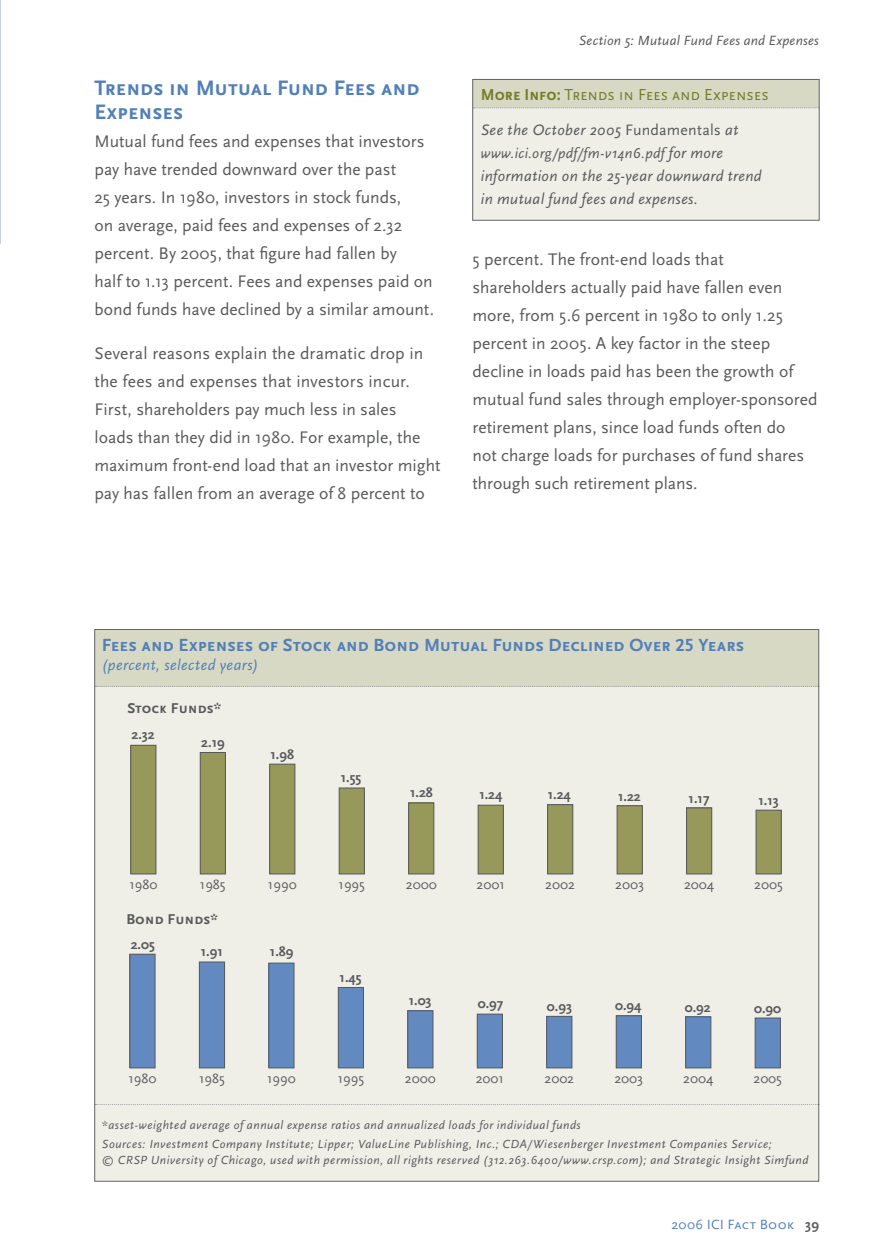
<style>
.page{position:relative;width:882px;height:1260px;background:#fff}
.page>*{position:absolute;margin:0;border:0;box-sizing:border-box;transform-origin:0 0}
.t1{font:700 21.88px/24.5px "Scala Sans Caps";letter-spacing:-.015em;color:#517fb9}
.t2{font:700 18.38px "Scala Sans Caps";color:#517fb9}
.t3{font:17.5px/28px "Scala Sans";color:#58595b}
.t4{font:16.62px "Scala Sans Caps";letter-spacing:-.005em;color:#737c28;scale:.95 1}
.t5{font:italic 15.75px/22.8px "Scala Sans";letter-spacing:.025em;color:#58595b}
.t6{font:italic 15.75px "Scala Sans";letter-spacing:.025em;color:#517fb9}
.t7{font:italic 14.88px "Scala Sans";letter-spacing:.03em;color:#58595b}
.t8{font:700 14.88px "Scala Sans Caps";color:#58595b}
.t9{font:700 14px "Scala Sans";color:#58595b}
.t10{font:14px "Scala Sans";color:#58595b}
.t11{font:italic 14px "Scala Sans";letter-spacing:.015em;color:#58595b}
.t12{font:14px "Scala Sans Caps";letter-spacing:.01em;color:#517fb9}
.t13{font:italic 12.25px/18.6px "Scala Sans";letter-spacing:.045em;color:#58595b}
.s1{font-weight:700}
.s2{font-style:normal}
.s3{font-size:15.75px}
.s4{font-family:"Scala Sans";font-weight:700;color:#58595b}
</style>
<div class="page">
<div style="left:95px;top:629px;width:724px;height:552px;background:#efefe8"></div>
<div style="left:95px;top:630px;width:724px;height:56px;background:#d8d9c4"></div>
<svg style="left:96px;top:1104px;width:721px;height:1px"></svg>
<svg style="left:96px;top:686px;width:721px;height:1px"></svg>
<div style="left:131px;top:745px;width:25px;height:129px;background:#96995a"></div>
<div style="left:130px;top:745px;width:26px;height:129px;border:1px solid #58595b"></div>
<div style="left:200px;top:752px;width:25px;height:122px;background:#96995a"></div>
<div style="left:200px;top:752px;width:26px;height:122px;border:1px solid #58595b"></div>
<div style="left:270px;top:764px;width:25px;height:110px;background:#96995a"></div>
<div style="left:269px;top:764px;width:26px;height:110px;border:1px solid #58595b"></div>
<div style="left:339px;top:788px;width:25px;height:86px;background:#96995a"></div>
<div style="left:339px;top:788px;width:26px;height:86px;border:1px solid #58595b"></div>
<div style="left:409px;top:803px;width:25px;height:71px;background:#96995a"></div>
<div style="left:408px;top:803px;width:26px;height:71px;border:1px solid #58595b"></div>
<div style="left:478px;top:805px;width:25px;height:69px;background:#96995a"></div>
<div style="left:478px;top:805px;width:26px;height:69px;border:1px solid #58595b"></div>
<div style="left:548px;top:805px;width:25px;height:69px;background:#96995a"></div>
<div style="left:547px;top:804px;width:26px;height:70px;border:1px solid #58595b"></div>
<div style="left:617px;top:806px;width:25px;height:68px;background:#96995a"></div>
<div style="left:617px;top:805px;width:26px;height:69px;border:1px solid #58595b"></div>
<div style="left:687px;top:808px;width:25px;height:66px;background:#96995a"></div>
<div style="left:686px;top:808px;width:26px;height:66px;border:1px solid #58595b"></div>
<div style="left:756px;top:810px;width:25px;height:64px;background:#96995a"></div>
<div style="left:756px;top:810px;width:26px;height:64px;border:1px solid #58595b"></div>
<div style="left:130px;top:954px;width:25px;height:114px;background:#638ac0"></div>
<div style="left:129px;top:954px;width:27px;height:114px;border:1px solid #58595b"></div>
<div style="left:199px;top:962px;width:26px;height:106px;background:#638ac0"></div>
<div style="left:199px;top:962px;width:26px;height:106px;border:1px solid #58595b"></div>
<div style="left:269px;top:963px;width:25px;height:105px;background:#638ac0"></div>
<div style="left:268px;top:963px;width:26px;height:105px;border:1px solid #58595b"></div>
<div style="left:338px;top:987px;width:26px;height:81px;background:#638ac0"></div>
<div style="left:338px;top:987px;width:26px;height:81px;border:1px solid #58595b"></div>
<div style="left:408px;top:1011px;width:25px;height:57px;background:#638ac0"></div>
<div style="left:407px;top:1010px;width:26px;height:58px;border:1px solid #58595b"></div>
<div style="left:477px;top:1014px;width:25px;height:54px;background:#638ac0"></div>
<div style="left:477px;top:1014px;width:26px;height:54px;border:1px solid #58595b"></div>
<div style="left:547px;top:1016px;width:25px;height:52px;background:#638ac0"></div>
<div style="left:546px;top:1016px;width:26px;height:52px;border:1px solid #58595b"></div>
<div style="left:616px;top:1016px;width:25px;height:52px;background:#638ac0"></div>
<div style="left:616px;top:1015px;width:26px;height:53px;border:1px solid #58595b"></div>
<div style="left:686px;top:1017px;width:25px;height:51px;background:#638ac0"></div>
<div style="left:685px;top:1016px;width:26px;height:52px;border:1px solid #58595b"></div>
<div style="left:755px;top:1018px;width:25px;height:50px;background:#638ac0"></div>
<div style="left:755px;top:1018px;width:26px;height:50px;border:1px solid #58595b"></div>
<div style="left:473px;top:79px;width:346px;height:141px;background:#efefe8"></div>
<div style="left:473px;top:80px;width:346px;height:28px;background:#d8d9c4"></div>
<svg style="left:474px;top:107px;width:343px;height:1px"></svg>
<div style="left:472px;top:79px;width:347px;height:141px;border:1px solid #636466"></div>
<p class="t1" style="left:94px;top:75px;width:327px">Trends in Mutual Fund Fees and<br>Expenses</p>
<p class="t3" style="left:94px;top:129px;width:341px">Mutual fund fees and expenses that investors pay have trended downward over the past<br>25 years. In 1980, investors in stock funds,<br>on average, paid fees and expenses of 2.32 percent. By 2005, that figure had fallen by<br>half to 1.13 percent. Fees and expenses paid on bond funds have declined by a similar amount.</p>
<p class="t3" style="left:94px;top:341px;width:347px">Several reasons explain the dramatic drop in the fees and expenses that investors incur.<br>First, shareholders pay much less in sales<br>loads than they did in 1980. For example, the maximum front-end load that an investor might pay has fallen from an average of 8 percent to</p>
<p class="t11" style="left:579px;top:35px;width:242px">Section 5: Mutual Fund Fees and Expenses</p>
<p class="t4" style="left:481px;top:85px;width:305px"><span class="s1">More Info:</span> Trends in Fees and Expenses</p>
<p class="t5" style="left:481px;top:120px;width:259px">See the October 2005 <span class="s2">Fundamentals</span> at</p>
<p class="t7" style="left:481px;top:147px;width:244px">www.ici.org/pdf/fm-v14n6.pdf <span class="s3">for more</span></p>
<p class="t5" style="left:481px;top:166px;width:282px">information on the 25-year downward trend in mutual fund fees and expenses.</p>
<p class="t3" style="left:472px;top:247px;width:347px">5 percent. The front-end loads that shareholders actually paid have fallen even more, from 5.6 percent in 1980 to only 1.25 percent in 2005. A key factor in the steep decline in loads paid has been the growth of mutual fund sales through employer-sponsored retirement plans, since load funds often do<br>not charge loads for purchases of fund shares through such retirement plans.</p>
<p class="t2" style="left:102px;top:634px;width:644px">Fees and Expenses of Stock and Bond Mutual Funds Declined Over 25 Years</p>
<p class="t6" style="left:102px;top:659px;width:158px">(percent, selected years)</p>
<p class="t8" style="left:127px;top:699px;width:95px">Stock Funds*</p>
<p class="t9" style="left:132px;top:729px;width:25px">2.32</p>
<p class="t9" style="left:201px;top:737px;width:25px">2.19</p>
<p class="t9" style="left:270px;top:749px;width:25px">1.98</p>
<p class="t9" style="left:341px;top:772px;width:22px">1.55</p>
<p class="t9" style="left:410px;top:787px;width:24px">1.28</p>
<p class="t9" style="left:479px;top:789px;width:25px">1.24</p>
<p class="t9" style="left:548px;top:789px;width:25px">1.24</p>
<p class="t9" style="left:618px;top:791px;width:24px">1.22</p>
<p class="t9" style="left:689px;top:793px;width:22px">1.17</p>
<p class="t9" style="left:758px;top:795px;width:22px">1.13</p>
<p class="t10" style="left:129px;top:879px;width:30px">1980</p>
<p class="t10" style="left:200px;top:879px;width:27px">1985</p>
<p class="t10" style="left:268px;top:879px;width:30px">1990</p>
<p class="t10" style="left:339px;top:879px;width:28px">1995</p>
<p class="t10" style="left:406px;top:879px;width:32px">2000</p>
<p class="t10" style="left:477px;top:879px;width:30px">2001</p>
<p class="t10" style="left:545px;top:879px;width:31px">2002</p>
<p class="t10" style="left:615px;top:879px;width:30px">2003</p>
<p class="t10" style="left:684px;top:879px;width:32px">2004</p>
<p class="t10" style="left:754px;top:879px;width:30px">2005</p>
<p class="t8" style="left:126px;top:910px;width:93px">Bond Funds*</p>
<p class="t9" style="left:131px;top:939px;width:26px">2.05</p>
<p class="t9" style="left:201px;top:946px;width:24px">1.91</p>
<p class="t9" style="left:270px;top:946px;width:25px">1.89</p>
<p class="t9" style="left:340px;top:972px;width:24px">1.45</p>
<p class="t9" style="left:409px;top:995px;width:24px">1.03</p>
<p class="t9" style="left:478px;top:998px;width:27px">0.97</p>
<p class="t9" style="left:547px;top:1001px;width:27px">0.93</p>
<p class="t9" style="left:615px;top:1000px;width:28px">0.94</p>
<p class="t9" style="left:685px;top:1002px;width:28px">0.92</p>
<p class="t9" style="left:754px;top:1003px;width:29px">0.90</p>
<p class="t10" style="left:128px;top:1073px;width:30px">1980</p>
<p class="t10" style="left:199px;top:1073px;width:27px">1985</p>
<p class="t10" style="left:267px;top:1073px;width:30px">1990</p>
<p class="t10" style="left:338px;top:1073px;width:28px">1995</p>
<p class="t10" style="left:405px;top:1073px;width:32px">2000</p>
<p class="t10" style="left:476px;top:1073px;width:30px">2001</p>
<p class="t10" style="left:544px;top:1073px;width:31px">2002</p>
<p class="t10" style="left:614px;top:1073px;width:30px">2003</p>
<p class="t10" style="left:683px;top:1073px;width:32px">2004</p>
<p class="t10" style="left:753px;top:1073px;width:30px">2005</p>
<p class="t13" style="left:102px;top:1117px;width:672px">*asset-weighted average of annual expense ratios and annualized loads for individual funds<br>Sources: Investment Company Institute; Lipper; ValueLine Publishing, Inc.; CDA/Wiesenberger Investment Companies Service;</p>
<p class="t13" style="left:102px;top:1152px;width:708px">© CRSP University of Chicago, used with permission, all rights reserved (312.263.6400/www.crsp.com); and Strategic Insight Simfund</p>
<p class="t12" style="left:672px;top:1215px;width:149px">2006 ICI Fact Book <span class="s4">39</span></p>
</div>
